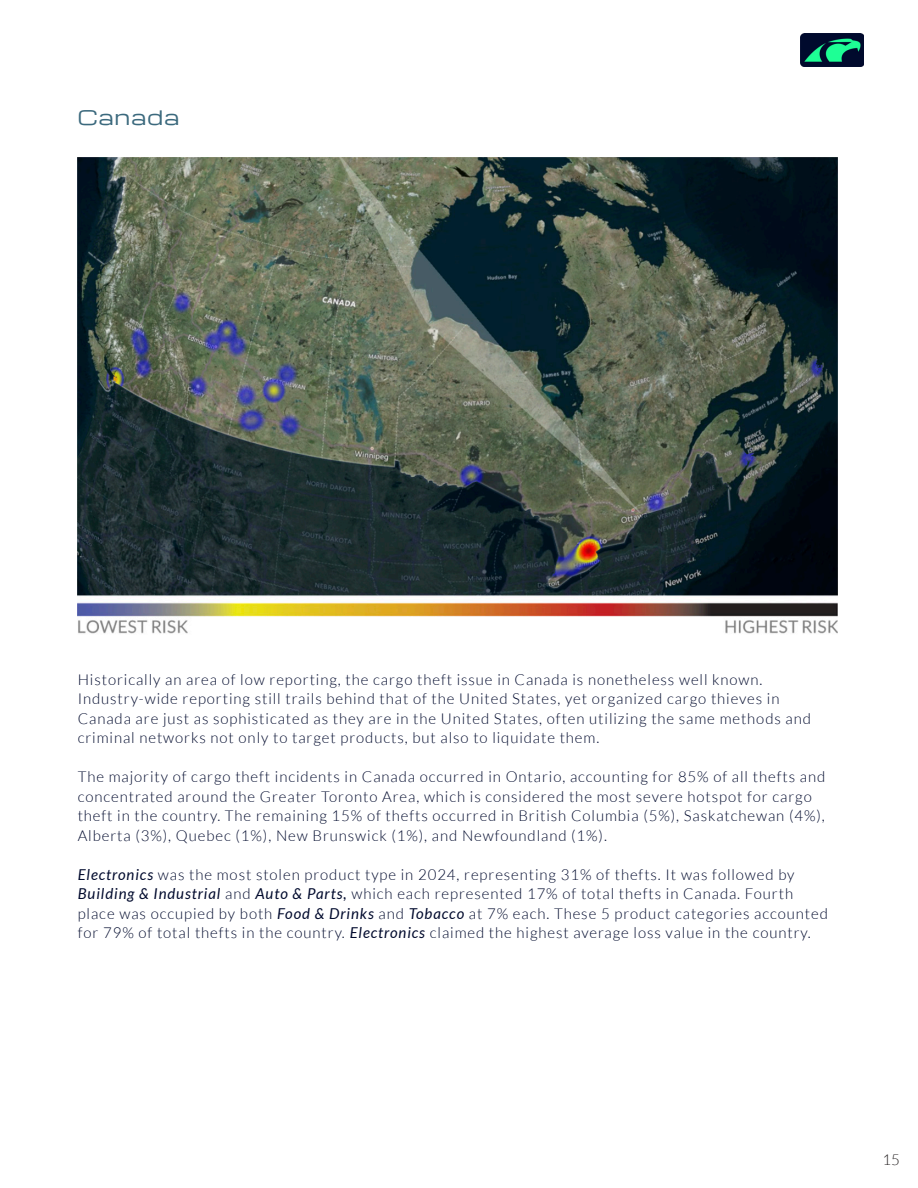
<style>
.page{position:relative;width:918px;height:1188px;background:#fff}
.page>*{position:absolute;margin:0;border:0;box-sizing:border-box;transform-origin:0 0}
.t1{font:19.5px "Michroma";letter-spacing:.06em;color:#3b697d}
.t2{font:300 15px/19.5px "Lato";letter-spacing:.06em;color:#000a2d}
.t3{font:300 15px "Lato";color:#231f20}
.s1{font-weight:400;font-style:italic}
</style>
<div class="page">
<img style="left:800px;top:34px;width:64px;height:32px">
<img style="left:78px;top:158px;width:760px;height:476px">
<p class="t1" style="left:78px;top:106px;width:103px">Canada</p>
<p class="t2" style="left:78px;top:670px;width:735px">Historically an area of low reporting, the cargo theft issue in Canada is nonetheless well known.<br>Industry-wide reporting still trails behind that of the United States, yet organized cargo thieves in Canada are just as sophisticated as they are in the United States, often utilizing the same methods and criminal networks not only to target products, but also to liquidate them.</p>
<p class="t2" style="left:78px;top:767px;width:749px">The majority of cargo theft incidents in Canada occurred in Ontario, accounting for 85% of all thefts and concentrated around the Greater Toronto Area, which is considered the most severe hotspot for cargo theft in the country. The remaining 15% of thefts occurred in British Columbia (5%), Saskatchewan (4%), Alberta (3%), Quebec (1%), New Brunswick (1%), and Newfoundland (1%).</p>
<p class="t2" style="left:78px;top:865px;width:752px"><span class="s1">Electronics</span> was the most stolen product type in 2024, representing 31% of thefts. It was followed by <span class="s1">Building &amp; Industrial</span> and <span class="s1">Auto &amp; Parts,</span> which each represented 17% of total thefts in Canada. Fourth place was occupied by both <span class="s1">Food &amp; Drinks</span> and <span class="s1">Tobacco</span> at 7% each. These 5 product categories accounted for 79% of total thefts in the country. <span class="s1">Electronics</span> claimed the highest average loss value in the country.</p>
<p class="t3" style="left:882px;top:1152px;width:19px">15</p>
</div>
